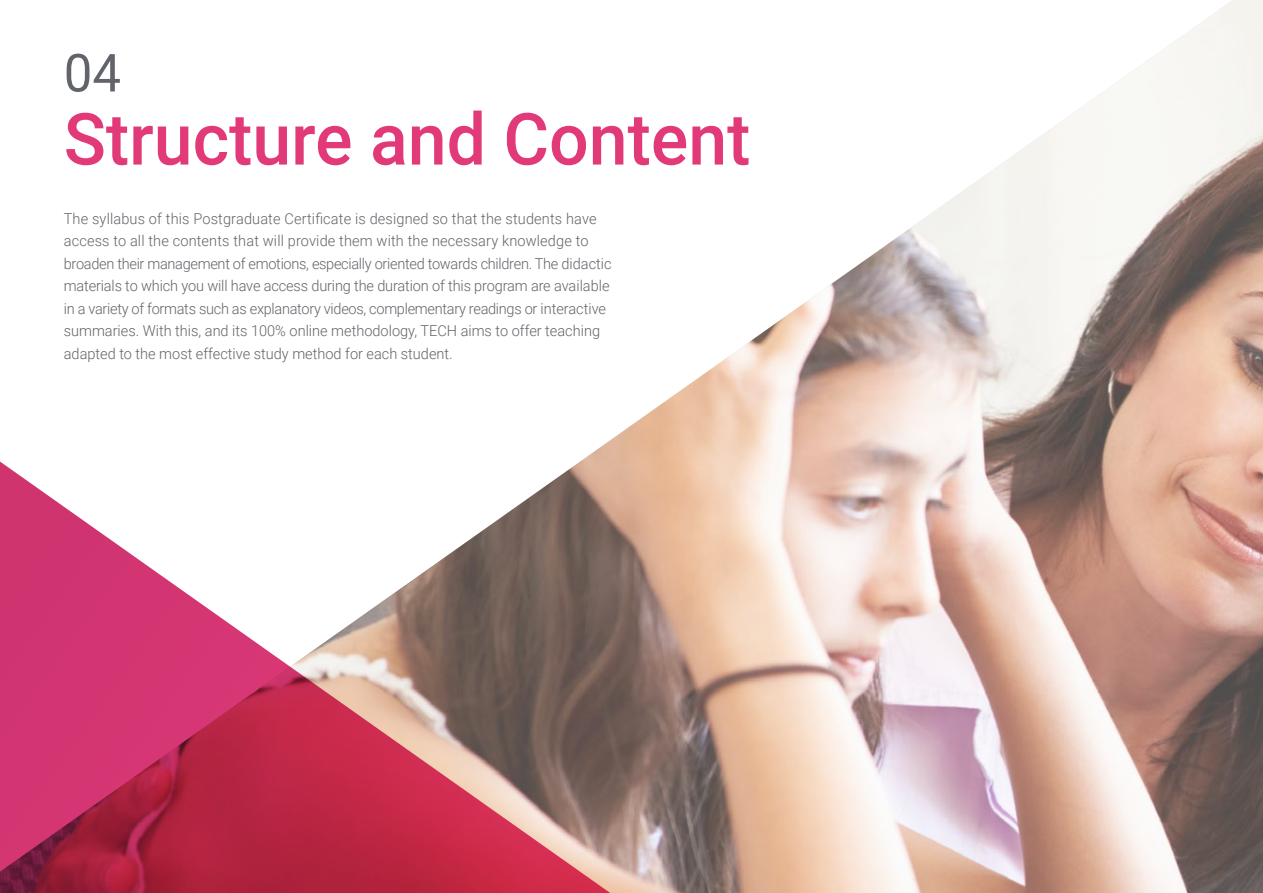
<style>
.page{position:relative;width:1263px;height:893px;background:#fff}
.page>*{position:absolute;margin:0;border:0;box-sizing:border-box;transform-origin:0 0}
.t1{font:500 72px "Roboto";color:#e23a79}
.t2{font:52.5px "Roboto";color:#61646a}
.t3{font:300 15px/22.5px "Roboto";color:#61646a}
</style>
<div class="page">
<img style="left:602px;top:0;width:661px;height:893px">
<svg style="left:0;top:446px;width:640px;height:447px"></svg>
<h2 class="t2" style="left:64px;top:36px;width:59px">04</h2>
<h1 class="t1" style="left:64px;top:89px;width:688px">Structure and Content</h1>
<p class="t3" style="left:64px;top:207px;width:549px">The syllabus of this Postgraduate Certificate is designed so that the students have access to all the contents that will provide them with the necessary knowledge to broaden their management of emotions, especially oriented towards children. The didactic materials to which you will have access during the duration of this program are available in a variety of formats such as explanatory videos, complementary readings or interactive summaries. With this, and its 100% online methodology, TECH aims to offer teaching adapted to the most effective study method for each student.</p>
</div>
